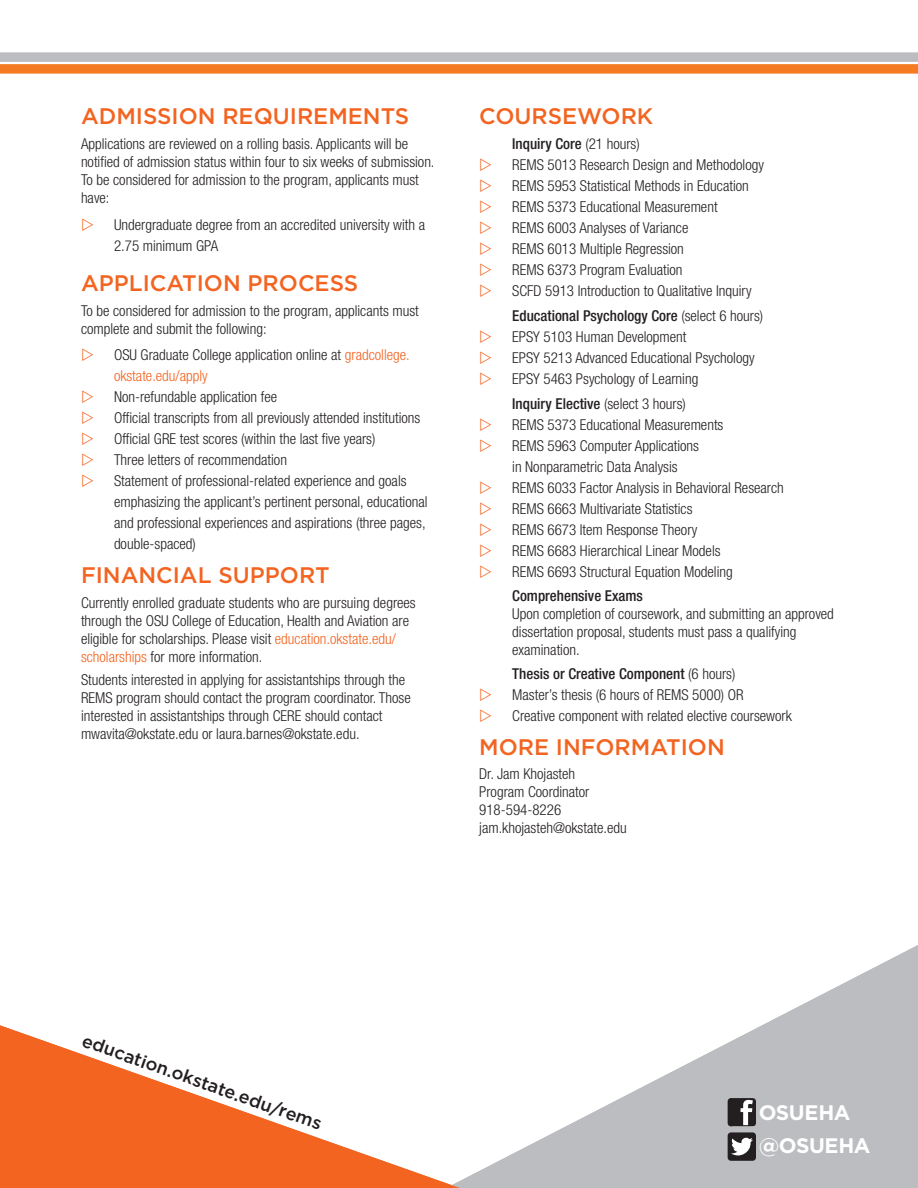
<style>
.page{position:relative;width:918px;height:1188px;background:#fff}
.page>*{position:absolute;margin:0;border:0;box-sizing:border-box;transform-origin:0 0}
.t1{font:500 22.5px "Gotham HTF";color:#f36421}
.t2{font:700 21px/33px "Gotham HTF";letter-spacing:-.02em;color:#fff}
.t3{font:500 18px "Gotham HTF";color:#231f20}
.t4{font:300 condensed 15px/21px "Helvetica Neue LT Std";color:#231f20}
.t5{font:500 condensed 15px "Helvetica Neue LT Std";color:#231f20}
.s1{color:#f36421}
.s2{font-weight:500}
</style>
<div class="page">
<svg style="left:460px;top:945px;width:458px;height:243px;fill:#bcbdc0"></svg>
<div style="left:0;top:64px;width:918px;height:9px;background:#f47b21"></div>
<div style="left:0;top:53px;width:918px;height:9px;background:#bcbdc0"></div>
<svg style="left:0;top:1025px;width:460px;height:163px"></svg>
<svg style="left:728px;top:1098px;width:28px;height:28px"></svg>
<svg style="left:728px;top:1132px;width:28px;height:29px"></svg>
<h1 class="t1" style="left:81px;top:104px;width:330px">ADMISSION REQUIREMENTS</h1>
<p class="t4" style="left:81px;top:135px;width:355px;line-height:18px">Applications are reviewed on a rolling basis. Applicants will be notified of admission status within four to six weeks of submission.<br>To be considered for admission to the program, applicants must have:</p>
<p class="t4" style="left:114px;top:214px;width:313px">Undergraduate degree from an accredited university with a<br>2.75 minimum GPA</p>
<h1 class="t1" style="left:81px;top:270px;width:279px">APPLICATION PROCESS</h1>
<p class="t4" style="left:81px;top:301px;width:339px;line-height:18px">To be considered for admission to the program, applicants must complete and submit the following:</p>
<p class="t4" style="left:114px;top:344px;width:297px">OSU Graduate College application online at <span class="s1">gradcollege. okstate.edu/apply</span></p>
<p class="t4" style="left:114px;top:386px;width:315px">Non-refundable application fee<br>Official transcripts from all previously attended institutions Official GRE test scores (within the last five years)<br>Three letters of recommendation<br>Statement of professional-related experience and goals emphasizing the applicant’s pertinent personal, educational and professional experiences and aspirations (three pages, double-spaced)</p>
<h1 class="t1" style="left:81px;top:562px;width:250px">FINANCIAL SUPPORT</h1>
<p class="t4" style="left:81px;top:593px;width:336px;line-height:18px">Currently enrolled graduate students who are pursuing degrees through the OSU College of Education, Health and Aviation are eligible for scholarships. Please visit <span class="s1">education.okstate.edu/ scholarships</span> for more information.</p>
<p class="t4" style="left:81px;top:671px;width:331px;line-height:18px">Students interested in applying for assistantships through the REMS program should contact the program coordinator. Those interested in assistantships through CERE should contact mwavita@okstate.edu or laura.barnes@okstate.edu.</p>
<h1 class="t1" style="left:479px;top:104px;width:176px">COURSEWORK</h1>
<p class="t4" style="left:512px;top:133px;width:253px"><span class="s2">Inquiry Core</span> (21 hours)<br>REMS 5013 Research Design and Methodology REMS 5953 Statistical Methods in Education REMS 5373 Educational Measurement<br>REMS 6003 Analyses of Variance<br>REMS 6013 Multiple Regression<br>REMS 6373 Program Evaluation<br>SCFD 5913 Introduction to Qualitative Inquiry</p>
<p class="t4" style="left:512px;top:305px;width:253px"><span class="s2">Educational Psychology Core</span> (select 6 hours)<br>EPSY 5103 Human Development<br>EPSY 5213 Advanced Educational Psychology EPSY 5463 Psychology of Learning</p>
<p class="t4" style="left:512px;top:393px;width:273px"><span class="s2">Inquiry Elective</span> (select 3 hours)<br>REMS 5373 Educational Measurements<br>REMS 5963 Computer Applications<br>in Nonparametric Data Analysis<br>REMS 6033 Factor Analysis in Behavioral Research REMS 6663 Multivariate Statistics<br>REMS 6673 Item Response Theory<br>REMS 6683 Hierarchical Linear Models<br>REMS 6693 Structural Equation Modeling</p>
<p class="t5" style="left:512px;top:587px;width:132px">Comprehensive Exams</p>
<p class="t4" style="left:512px;top:605px;width:323px;line-height:18px">Upon completion of coursework, and submitting an approved dissertation proposal, students must pass a qualifying examination.</p>
<p class="t4" style="left:512px;top:663px;width:281px"><span class="s2">Thesis or Creative Component</span> (6 hours)<br>Master’s thesis (6 hours of REMS 5000) OR<br>Creative component with related elective coursework</p>
<h1 class="t1" style="left:479px;top:734px;width:247px">MORE INFORMATION</h1>
<p class="t4" style="left:479px;top:765px;width:149px;line-height:18px">Dr. Jam Khojasteh<br>Program Coordinator<br>918-594-8226 jam.khojasteh@okstate.edu</p>
<p class="t3" style="left:87px;top:1029px;width:254px;rotate:20deg">education.okstate.edu/rems</p>
<h2 class="t2" style="left:759px;top:1096px;width:113px">OSUEHA @OSUEHA</h2>
</div>
